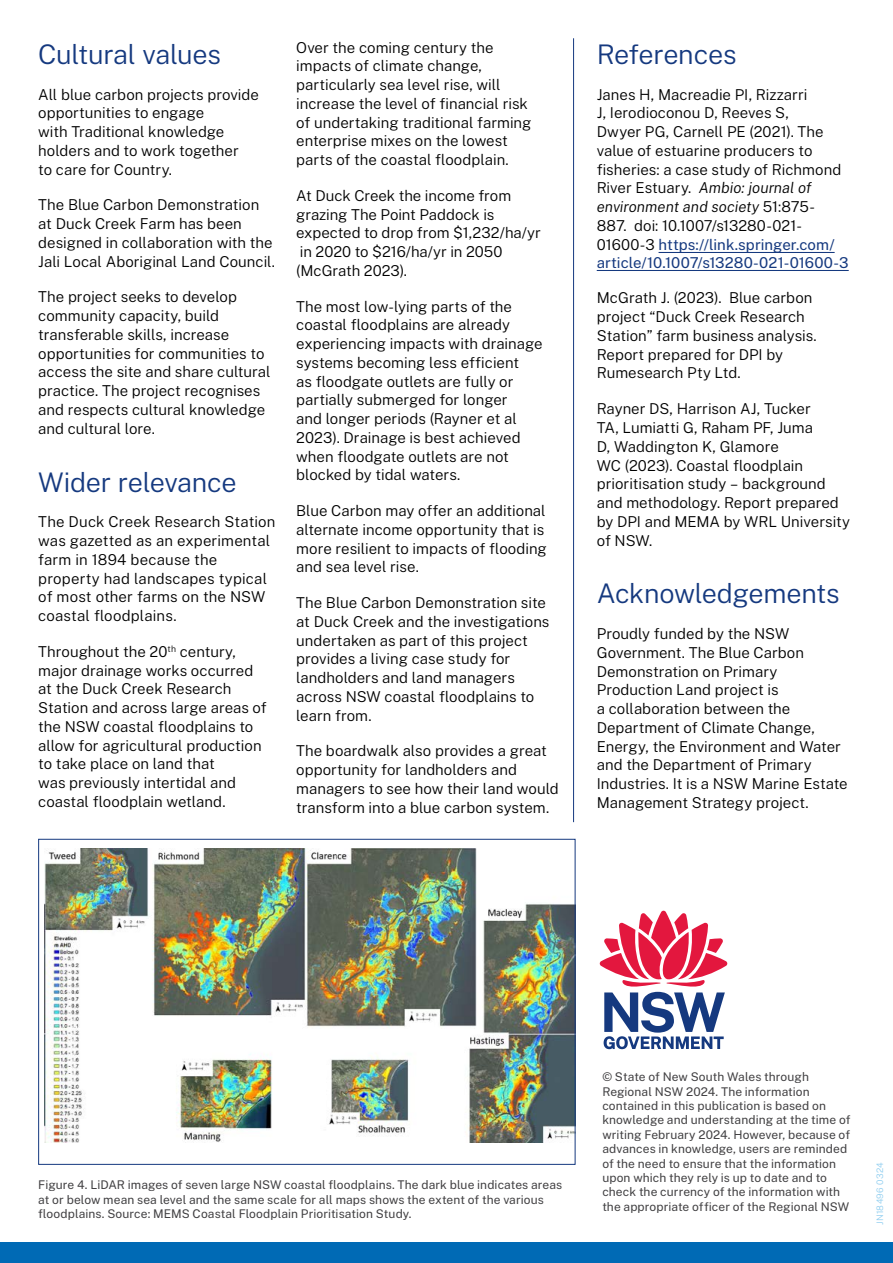
<style>
.page{position:relative;width:893px;height:1263px;background:#fff}
.page>*{position:absolute;margin:0;border:0;box-sizing:border-box;transform-origin:0 0}
.Heading_2__H2__18pt{font:300 27px "Public Sans";letter-spacing:-.01em;color:#15397f}
.Body_10pt{font:300 15px/18.8px "Public Sans";color:#000}
.Caption_8pt{font:12px/14.4px "Public Sans";letter-spacing:.005em;color:#414042}
.Body_10pt-2{font:300 9px "Public Sans";letter-spacing:.025em;color:#90cef0}
.s1{font-style:italic}
.s2{font-weight:400;color:#15397f}
</style>
<div class="page">
<hr style="left:892px;top:0;width:1px;height:298px;background:#15397f">
<div style="left:0;top:1243px;width:893px;height:20px;background:#006ab5"></div>
<hr style="left:659px;top:252px;width:176px;height:1px;background:#15397f">
<hr style="left:597px;top:270px;width:252px;height:1px;background:#15397f">
<img style="left:44px;top:849px;width:529px;height:293px">
<hr style="left:573px;top:38px;width:1px;height:784px;background:#15397f">
<svg style="left:600px;top:911px;width:127px;height:138px"></svg>
<p class="Heading_2__H2__18pt" style="left:38px;top:35px;width:184px">Cultural values</p>
<p class="Body_10pt" style="left:38px;top:84px;width:222px">All blue carbon projects provide opportunities to engage<br>with Traditional knowledge holders and to work together<br>to care for Country.</p>
<p class="Body_10pt" style="left:38px;top:195px;width:238px">The Blue Carbon Demonstration at Duck Creek Farm has been designed in collaboration with the<br>Jali Local Aboriginal Land Council.</p>
<p class="Body_10pt" style="left:38px;top:287px;width:234px">The project seeks to develop community capacity, build transferable skills, increase opportunities for communities to access the site and share cultural practice. The project recognises and respects cultural knowledge and cultural lore.</p>
<p class="Heading_2__H2__18pt" style="left:38px;top:463px;width:200px">Wider relevance</p>
<p class="Body_10pt" style="left:38px;top:512px;width:239px">The Duck Creek Research Station was gazetted as an experimental farm in 1894 because the property had landscapes typical of most other farms on the NSW coastal floodplains.</p>
<p class="Body_10pt" style="left:38px;top:641px;width:230px">Throughout the 20<sup>th</sup> century, major drainage works occurred at the Duck Creek Research<br>Station and across large areas of the NSW coastal floodplains to allow for agricultural production to take place on land that<br>was previously intertidal and coastal floodplain wetland.</p>
<p class="Body_10pt" style="left:296px;top:37px;width:237px">Over the coming century the impacts of climate change, particularly sea level rise, will increase the level of financial risk of undertaking traditional farming enterprise mixes on the lowest parts of the coastal floodplain.</p>
<p class="Body_10pt" style="left:296px;top:185px;width:246px">At Duck Creek the income from grazing The Point Paddock is expected to drop from $1,232/ha/yr in 2020 to $216/ha/yr in 2050 (McGrath 2023).</p>
<p class="Body_10pt" style="left:296px;top:296px;width:248px">The most low-lying parts of the coastal floodplains are already experiencing impacts with drainage systems becoming less efficient<br>as floodgate outlets are fully or partially submerged for longer<br>and longer periods (Rayner et al<br>2023). Drainage is best achieved when floodgate outlets are not blocked by tidal waters.</p>
<p class="Body_10pt" style="left:296px;top:501px;width:252px">Blue Carbon may offer an additional alternate income opportunity that is more resilient to impacts of flooding and sea level rise.</p>
<p class="Body_10pt" style="left:296px;top:593px;width:255px">The Blue Carbon Demonstration site at Duck Creek and the investigations undertaken as part of this project provides a living case study for landholders and land managers across NSW coastal floodplains to learn from.</p>
<p class="Body_10pt" style="left:296px;top:741px;width:264px">The boardwalk also provides a great opportunity for landholders and managers to see how their land would transform into a blue carbon system.</p>
<p class="Heading_2__H2__18pt" style="left:597px;top:35px;width:141px">References</p>
<p class="Body_10pt" style="left:597px;top:84px;width:253px">Janes H, Macreadie PI, Rizzarri<br>J, Ierodioconou D, Reeves S,<br>Dwyer PG, Carnell PE (2021). The value of estuarine producers to fisheries: a case study of Richmond River Estuary. <span class="s1">Ambio: journal of environment and society</span> 51:875- 887. doi: 10.1007/s13280-021- 01600-3 <span class="s2">https://link.springer.com/ article/10.1007/s13280-021-01600-3</span></p>
<p class="Body_10pt" style="left:597px;top:288px;width:222px">McGrath J. (2023). Blue carbon project “Duck Creek Research<br>Station” farm business analysis.<br>Report prepared for DPI by<br>Rumesearch Pty Ltd.</p>
<p class="Body_10pt" style="left:597px;top:399px;width:255px">Rayner DS, Harrison AJ, Tucker<br>TA, Lumiatti G, Raham PF, Juma<br>D, Waddington K, Glamore<br>WC (2023). Coastal floodplain prioritisation study – background and methodology. Report prepared by DPI and MEMA by WRL University of NSW.</p>
<p class="Heading_2__H2__18pt" style="left:597px;top:575px;width:244px">Acknowledgements</p>
<p class="Body_10pt" style="left:597px;top:624px;width:252px">Proudly funded by the NSW<br>Government. The Blue Carbon<br>Demonstration on Primary<br>Production Land project is<br>a collaboration between the<br>Department of Climate Change,<br>Energy, the Environment and Water and the Department of Primary<br>Industries. It is a NSW Marine Estate<br>Management Strategy project.</p>
<p class="Caption_8pt" style="left:38px;top:1177px;width:525px">Figure 4. LiDAR images of seven large NSW coastal floodplains. The dark blue indicates areas at or below mean sea level and the same scale for all maps shows the extent of the various floodplains. Source: MEMS Coastal Floodplain Prioritisation Study.</p>
<p class="Caption_8pt" style="left:602px;top:1069px;width:250px">© State of New South Wales through Regional NSW 2024. The information contained in this publication is based on knowledge and understanding at the time of writing February 2024. However, because of advances in knowledge, users are reminded of the need to ensure that the information upon which they rely is up to date and to check the currency of the information with the appropriate officer of the Regional NSW</p>
<p class="Body_10pt-2" style="left:874px;top:1225px;width:64px;rotate:-90deg">JN18496 0324</p>
</div>
